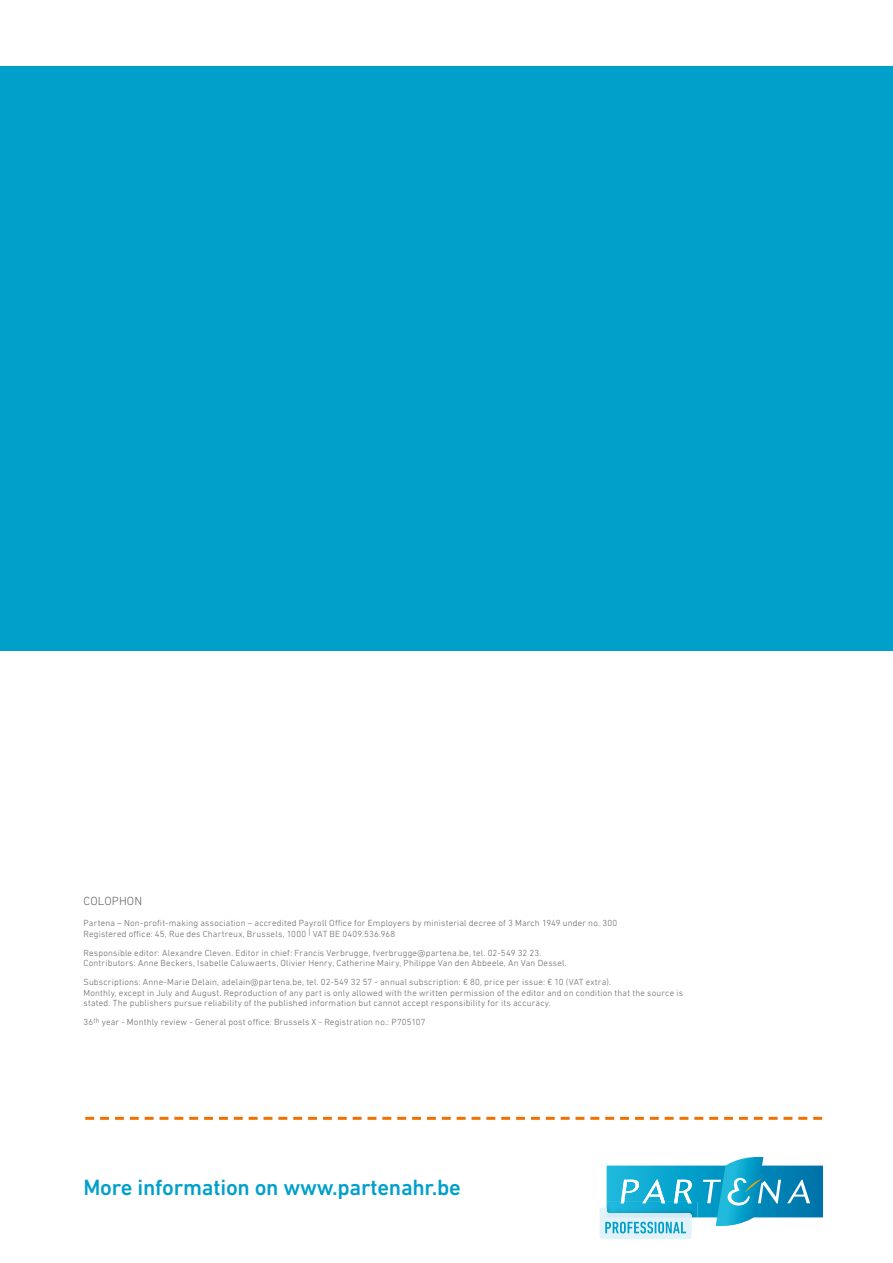
<style>
.page{position:relative;width:893px;height:1263px;background:#fff}
.page>*{position:absolute;margin:0;border:0;box-sizing:border-box;transform-origin:0 0}
.Pa0{font:500 22.5px "DIN Next LT Pro";letter-spacing:-.01em;color:#00a0cb}
._005_BODY_NEDERLANDS{font:300 12px "DIN Next LT Pro";letter-spacing:.015em;color:#636363}
._005_BODY_NEDERLANDS-2{font:300 9px/10.5px "DIN Next LT Pro";letter-spacing:.02em;color:#636363}
</style>
<div class="page">
<svg style="left:85px;top:1117px;width:737px;height:3px"></svg>
<div style="left:600px;top:1207px;width:92px;height:32px;background:#e2f2f9;border-radius:3px"></div>
<svg style="left:601px;top:1157px;width:222px;height:76px"></svg>
<div style="left:0;top:67px;width:893px;height:584px;background:#00a0cb"></div>
<p class="_005_BODY_NEDERLANDS" style="left:83px;top:894px;width:60px">COLOPHON</p>
<p class="_005_BODY_NEDERLANDS-2" style="left:83px;top:918px;width:535px">Partena – Non-profit-making association – accredited Payroll Office for Employers by ministerial decree of 3 March 1949 under no. 300<br>Registered office: 45, Rue des Chartreux, Brussels, 1000 | VAT BE 0409.536.968</p>
<p class="_005_BODY_NEDERLANDS-2" style="left:83px;top:947px;width:485px">Responsible editor: Alexandre Cleven. Editor in chief: Francis Verbrugge, fverbrugge@partena.be, tel. 02-549 32 23.<br>Contributors: Anne Beckers, Isabelle Caluwaerts, Olivier Henry, Catherine Mairy, Philippe Van den Abbeele, An Van Dessel.</p>
<p class="_005_BODY_NEDERLANDS-2" style="left:83px;top:977px;width:601px">Subscriptions: Anne-Marie Delain, adelain@partena.be, tel. 02-549 32 57 - annual subscription: € 80, price per issue: € 10 (VAT extra).<br>Monthly, except in July and August. Reproduction of any part is only allowed with the written permission of the editor and on condition that the source is stated. The publishers pursue reliability of the published information but cannot accept responsibility for its accuracy.</p>
<p class="_005_BODY_NEDERLANDS-2" style="left:83px;top:1017px;width:344px">36<sup>th</sup> year - Monthly review - General post office: Brussels X - Registration no.: P705107</p>
<p class="Pa0" style="left:83px;top:1174px;width:379px">More information on www.partenahr.be</p>
</div>
